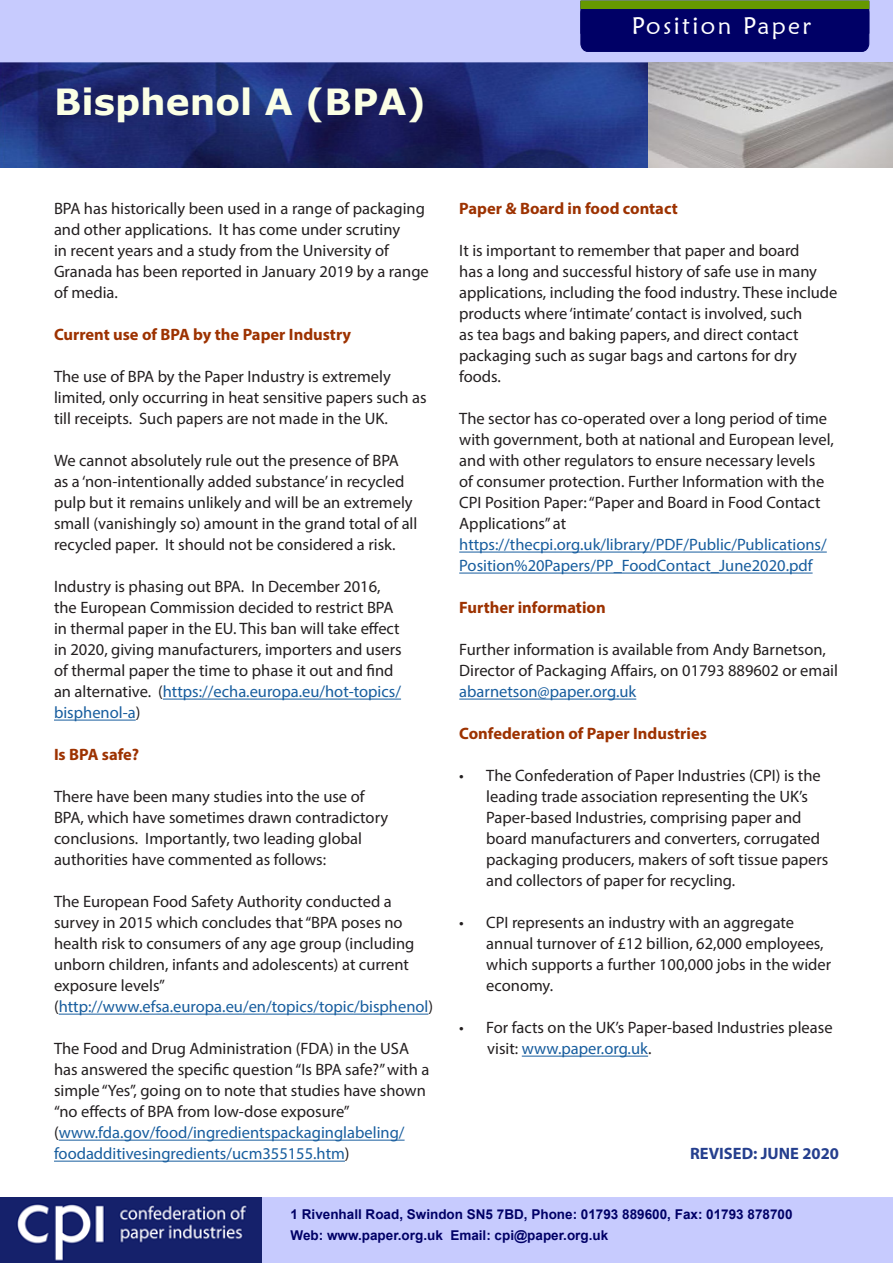
<style>
.page{position:relative;width:893px;height:1263px;background:#fff}
.page>*{position:absolute;margin:0;border:0;box-sizing:border-box;transform-origin:0 0}
.t1{font:700 36px "Verdana";color:#fbffe5}
.t2{font:24px "Maiandra GD";letter-spacing:.1em;color:#fff}
.t3{font:16.5px/21px "Myriad Pro";color:#231f20}
.t4{font:16.5px/21px "Myriad Pro";color:#175d9e}
.t5{font:700 16.5px "Myriad Pro";color:#9d3200}
.t6{font:700 16.5px "Myriad Pro";color:#253f8e}
.t7{font:700 13.5px/21px "Arial";color:#006}
.s1{color:#175d9e}
.s2{color:#231f20}
</style>
<div class="page">
<img style="left:0;top:62px;width:893px;height:105px">
<div style="left:261px;top:1197px;width:632px;height:66px;background:#c7cbfe"></div>
<div style="left:0;top:0;width:893px;height:62px;background:#c7cbfe"></div>
<div style="left:580px;top:0;width:290px;height:53px;background:#006"></div>
<div style="left:581px;top:1px;width:288px;height:7px;background:#690"></div>
<div style="left:580px;top:1px;width:289px;height:8px;border:1px solid #690"></div>
<div style="left:0;top:1197px;width:261px;height:66px;background:#15216b"></div>
<img style="left:16px;top:1204px;width:231px;height:58px">
<img style="left:648px;top:63px;width:245px;height:104px">
<hr style="left:163px;top:699px;width:238px;height:1px;background:#175d9e">
<hr style="left:54px;top:720px;width:82px;height:1px;background:#175d9e">
<hr style="left:59px;top:1014px;width:369px;height:1px;background:#175d9e">
<hr style="left:59px;top:1140px;width:346px;height:1px;background:#175d9e">
<hr style="left:54px;top:1161px;width:291px;height:1px;background:#175d9e">
<hr style="left:459px;top:552px;width:368px;height:1px;background:#175d9e">
<hr style="left:459px;top:573px;width:354px;height:1px;background:#175d9e">
<hr style="left:459px;top:699px;width:177px;height:1px;background:#175d9e">
<hr style="left:522px;top:1056px;width:126px;height:1px;background:#175d9e">
<p class="t1" style="left:54px;top:76px;width:373px">Bisphenol A (BPA)</p>
<h2 class="t2" style="left:632px;top:11px;width:181px">Position Paper</h2>
<p class="t3" style="left:54px;top:198px;width:376px">BPA has historically been used in a range of packaging and other applications. It has come under scrutiny<br>in recent years and a study from the University of Granada has been reported in January 2019 by a range of media.</p>
<p class="t5" style="left:54px;top:324px;width:299px">Current use of BPA by the Paper Industry</p>
<p class="t3" style="left:54px;top:366px;width:374px">The use of BPA by the Paper Industry is extremely limited, only occurring in heat sensitive papers such as till receipts. Such papers are not made in the UK.</p>
<p class="t3" style="left:54px;top:450px;width:365px">We cannot absolutely rule out the presence of BPA as a ‘non-intentionally added substance’ in recycled pulp but it remains unlikely and will be an extremely small (vanishingly so) amount in the grand total of all recycled paper. It should not be considered a risk.</p>
<p class="t3" style="left:54px;top:576px;width:349px">Industry is phasing out BPA. In December 2016, the European Commission decided to restrict BPA in thermal paper in the EU. This ban will take effect in 2020, giving manufacturers, importers and users of thermal paper the time to phase it out and find an alternative. (<span class="s1">https://echa.europa.eu/hot-topics/ bisphenol-a</span>)</p>
<p class="t5" style="left:54px;top:744px;width:87px">Is BPA safe?</p>
<p class="t3" style="left:54px;top:786px;width:336px">There have been many studies into the use of BPA, which have sometimes drawn contradictory conclusions. Importantly, two leading global authorities have commented as follows:</p>
<p class="t3" style="left:54px;top:891px;width:362px">The European Food Safety Authority conducted a survey in 2015 which concludes that “BPA poses no health risk to consumers of any age group (including unborn children, infants and adolescents) at current exposure levels”</p>
<p class="t4" style="left:54px;top:996px;width:381px"><span class="s2">(</span>http://www.efsa.europa.eu/en/topics/topic/bisphenol<span class="s2">)</span></p>
<p class="t3" style="left:54px;top:1038px;width:377px">The Food and Drug Administration (FDA) in the USA has answered the specific question “Is BPA safe?” with a simple “Yes”, going on to note that studies have shown “no effects of BPA from low-dose exposure”</p>
<p class="t4" style="left:54px;top:1122px;width:352px"><span class="s2">(</span>www.fda.gov/food/ingredientspackaginglabeling/ foodadditivesingredients/ucm355155.htm<span class="s2">)</span></p>
<p class="t5" style="left:459px;top:198px;width:220px">Paper &amp; Board in food contact</p>
<p class="t3" style="left:459px;top:240px;width:380px">It is important to remember that paper and board<br>has a long and successful history of safe use in many applications, including the food industry. These include products where ‘intimate’ contact is involved, such<br>as tea bags and baking papers, and direct contact packaging such as sugar bags and cartons for dry foods.</p>
<p class="t3" style="left:459px;top:408px;width:376px">The sector has co-operated over a long period of time with government, both at national and European level, and with other regulators to ensure necessary levels<br>of consumer protection. Further Information with the CPI Position Paper: “Paper and Board in Food Contact Applications” at</p>
<p class="t4" style="left:459px;top:534px;width:369px">https://thecpi.org.uk/library/PDF/Public/Publications/<br>Position%20Papers/PP_FoodContact_June2020.pdf</p>
<p class="t5" style="left:459px;top:597px;width:148px">Further information</p>
<p class="t3" style="left:459px;top:639px;width:368px">Further information is available from Andy Barnetson,</p>
<p class="t3" style="left:459px;top:660px;width:380px">Director of Packaging Affairs, on 01793 889602 or email</p>
<p class="t4" style="left:459px;top:681px;width:179px">abarnetson@paper.org.uk</p>
<p class="t5" style="left:459px;top:723px;width:249px">Confederation of Paper Industries</p>
<p class="t3" style="left:486px;top:765px;width:344px;text-indent:-27px">• The Confederation of Paper Industries (CPI) is the leading trade association representing the UK’s Paper-based Industries, comprising paper and board manufacturers and converters, corrugated packaging producers, makers of soft tissue papers and collectors of paper for recycling.</p>
<p class="t3" style="left:486px;top:912px;width:346px;text-indent:-27px">• CPI represents an industry with an aggregate annual turnover of £12 billion, 62,000 employees, which supports a further 100,000 jobs in the wider economy.</p>
<p class="t3" style="left:459px;top:1017px;width:375px">• For facts on the UK’s Paper-based Industries please</p>
<p class="t4" style="left:487px;top:1038px;width:166px"><span class="s2">visit:</span> www.paper.org.uk<span class="s2">.</span></p>
<p class="t6" style="left:690px;top:1143px;width:150px">REVISED: JUNE 2020</p>
<p class="t7" style="left:291px;top:1203px;width:503px">1 Rivenhall Road, Swindon SN5 7BD, Phone: 01793 889600, Fax: 01793 878700<br>Web: www.paper.org.uk Email: cpi@paper.org.uk</p>
</div>
